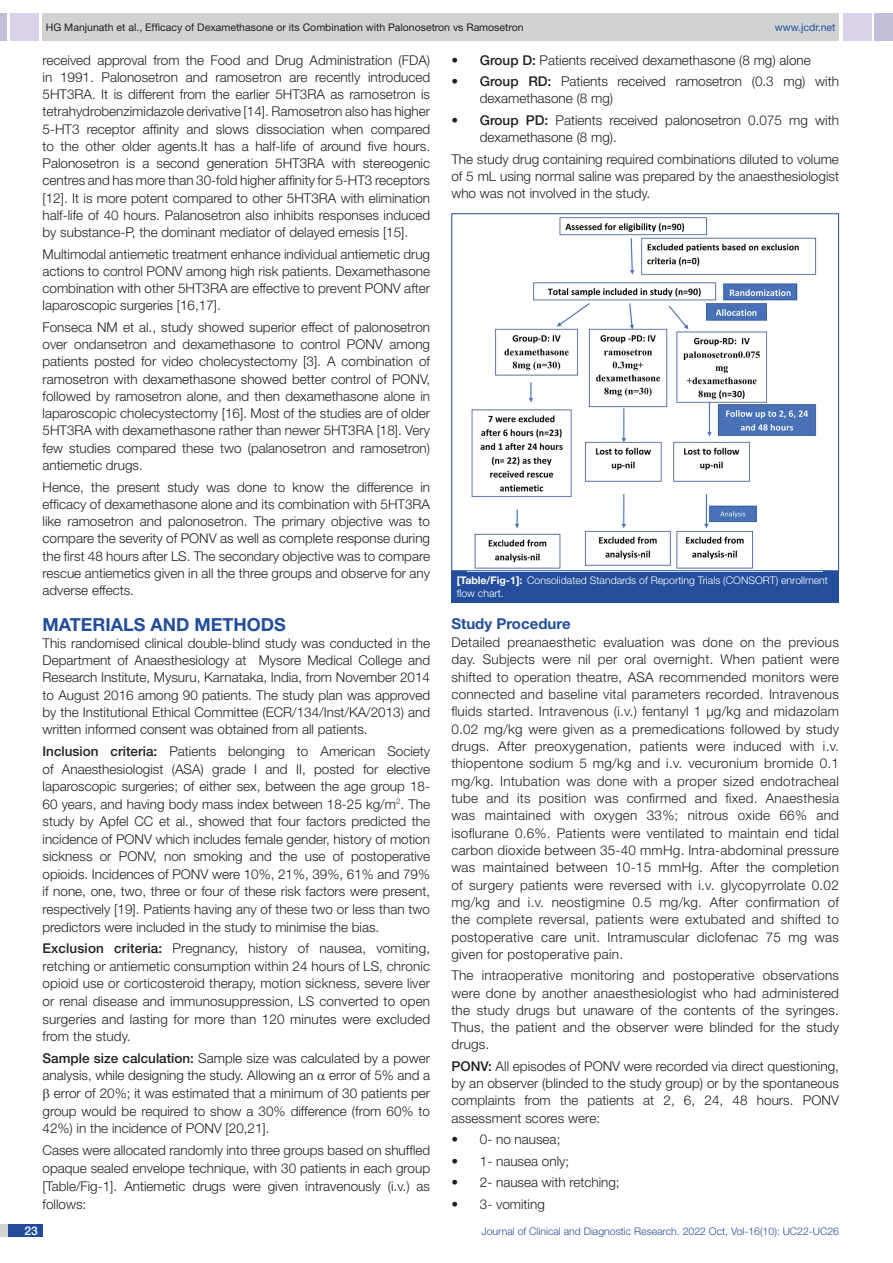
<style>
.page{position:relative;width:893px;height:1263px;background:#fff}
.page>*{position:absolute;margin:0;border:0;box-sizing:border-box;transform-origin:0 0}
.t1{font:700 18px "Helvetica Neue";color:#244e9b}
.t2{font:700 15px "Helvetica Neue";color:#244e9b}
.t3{font:300 13.5px/17.2px "Helvetica Neue";color:#231f20;text-align:justify}
.t4{font:500 12px "Helvetica Neue";color:#fff}
.t5{font:10.5px "Helvetica Neue";color:#231f20}
.t6{font:300 10.5px/12.6px "Helvetica Neue";color:#fff}
.t7{font:300 10.5px "Helvetica Neue";color:#244e9b}
.t8{font:10.5px "Helvetica Neue";color:#244e9b}
.s1{font-weight:500}
.s2{font-weight:700}
</style>
<div class="page">
<div style="left:0;top:13px;width:7px;height:28px;background:#c2bed7"></div>
<div style="left:10px;top:13px;width:29px;height:28px;background:#d9d2e8"></div>
<div style="left:43px;top:13px;width:796px;height:28px;background:#d1d2d4"></div>
<div style="left:875px;top:13px;width:18px;height:28px;background:#c2bed7"></div>
<div style="left:843px;top:13px;width:29px;height:28px;background:#d9d2e8"></div>
<div style="left:0;top:1224px;width:43px;height:13px;background:#d1d2d4"></div>
<div style="left:8px;top:1224px;width:35px;height:13px;background:#214c99"></div>
<div style="left:451px;top:571px;width:388px;height:31px;background:#244e9b"></div>
<img style="left:471px;top:217px;width:346px;height:352px">
<div style="left:451px;top:213px;width:388px;height:358px;border:1px solid #244e9b"></div>
<p class="t5" style="left:46px;top:21px;width:479px">HG Manjunath et al., Efficacy of Dexamethasone or its Combination with Palonosetron vs Ramosetron</p>
<p class="t8" style="left:775px;top:21px;width:62px">www.jcdr.net</p>
<p class="t3" style="left:43px;top:51px;width:389px">received approval from the Food and Drug Administration (FDA) in 1991. Palonosetron and ramosetron are recently introduced 5HT3RA. It is different from the earlier 5HT3RA as ramosetron is tetrahydrobenzimidazole derivative [14]. Ramosetron also has higher 5-HT3 receptor affinity and slows dissociation when compared to the other older agents.It has a half-life of around five hours.<br>Palonosetron is a second generation 5HT3RA with stereogenic centres and has more than 30-fold higher affinity for 5-HT3 receptors [12]. It is more potent compared to other 5HT3RA with elimination half-life of 40 hours. Palanosetron also inhibits responses induced by substance-P, the dominant mediator of delayed emesis [15].</p>
<p class="t3" style="left:43px;top:245px;width:389px">Multimodal antiemetic treatment enhance individual antiemetic drug actions to control PONV among high risk patients. Dexamethasone combination with other 5HT3RA are effective to prevent PONV after laparoscopic surgeries [16,17].</p>
<p class="t3" style="left:43px;top:318px;width:389px">Fonseca NM et al., study showed superior effect of palonosetron over ondansetron and dexamethasone to control PONV among patients posted for video cholecystectomy [3]. A combination of ramosetron with dexamethasone showed better control of PONV, followed by ramosetron alone, and then dexamethasone alone in laparoscopic cholecystectomy [16]. Most of the studies are of older 5HT3RA with dexamethasone rather than newer 5HT3RA [18]. Very few studies compared these two (palanosetron and ramosetron) antiemetic drugs.</p>
<p class="t3" style="left:43px;top:478px;width:389px">Hence, the present study was done to know the difference in efficacy of dexamethasone alone and its combination with 5HT3RA like ramosetron and palonosetron. The primary objective was to compare the severity of PONV as well as complete response during the first 48 hours after LS. The secondary objective was to compare rescue antiemetics given in all the three groups and observe for any adverse effects.</p>
<h1 class="t1" style="left:43px;top:613px;width:245px">MATERIALS AND METHODS</h1>
<p class="t3" style="left:43px;top:634px;width:389px">This randomised clinical double-blind study was conducted in the Department of Anaesthesiology at Mysore Medical College and Research Institute, Mysuru, Karnataka, India, from November 2014 to August 2016 among 90 patients. The study plan was approved by the Institutional Ethical Committee (ECR/134/Inst/KA/2013) and written informed consent was obtained from all patients.</p>
<p class="t3" style="left:43px;top:742px;width:389px"><span class="s1">Inclusion criteria:</span> Patients belonging to American Society of Anaesthesiologist (ASA) grade I and II, posted for elective laparoscopic surgeries; of either sex, between the age group 18- 60 years, and having body mass index between 18-25 kg/m<sup>2</sup>. The study by Apfel CC et al., showed that four factors predicted the incidence of PONV which includes female gender, history of motion sickness or PONV, non smoking and the use of postoperative opioids. Incidences of PONV were 10%, 21%, 39%, 61% and 79% if none, one, two, three or four of these risk factors were present, respectively [19]. Patients having any of these two or less than two predictors were included in the study to minimise the bias.</p>
<p class="t3" style="left:43px;top:939px;width:389px"><span class="s1">Exclusion criteria:</span> Pregnancy, history of nausea, vomiting, retching or antiemetic consumption within 24 hours of LS, chronic opioid use or corticosteroid therapy, motion sickness, severe liver or renal disease and immunosuppression, LS converted to open surgeries and lasting for more than 120 minutes were excluded from the study.</p>
<p class="t3" style="left:43px;top:1049px;width:389px"><span class="s1">Sample size calculation:</span> Sample size was calculated by a power</p>
<p class="t3" style="left:43px;top:1067px;width:389px">analysis, while designing the study. Allowing an error of 5% and a</p>
<p class="t3" style="left:54px;top:1084px;width:378px">error of 20%; it was estimated that a minimum of 30 patients per</p>
<p class="t3" style="left:43px;top:1102px;width:389px">group would be required to show a 30% difference (from 60% to</p>
<p class="t3" style="left:43px;top:1119px;width:229px">42%) in the incidence of PONV [20,21].</p>
<p class="t3" style="left:43px;top:1141px;width:389px;line-height:17.9px">Cases were allocated randomly into three groups based on shuffled opaque sealed envelope technique, with 30 patients in each group [Table/Fig-1]. Antiemetic drugs were given intravenously (i.v.) as follows:</p>
<p class="t3" style="left:451px;top:51px;width:361px">• <span class="s1">Group D:</span> Patients received dexamethasone (8 mg) alone</p>
<p class="t3" style="left:480px;top:72px;width:361px;text-indent:-28px">• <span class="s1">Group RD:</span> Patients received ramosetron (0.3 mg) with dexamethasone (8 mg)</p>
<p class="t3" style="left:480px;top:111px;width:361px;text-indent:-28px">• <span class="s1">Group PD:</span> Patients received palonosetron 0.075 mg with dexamethasone (8 mg).</p>
<p class="t3" style="left:451px;top:150px;width:389px">The study drug containing required combinations diluted to volume of 5 mL using normal saline was prepared by the anaesthesiologist who was not involved in the study.</p>
<p class="t6" style="left:457px;top:574px;width:373px"><span class="s2">[Table/Fig-1]:</span> Consolidated Standards of Reporting Trials (CONSORT) enrollment flow chart.</p>
<p class="t2" style="left:451px;top:614px;width:121px">Study Procedure</p>
<p class="t3" style="left:451px;top:633px;width:389px">Detailed preanaesthetic evaluation was done on the previous day. Subjects were nil per oral overnight. When patient were shifted to operation theatre, ASA recommended monitors were connected and baseline vital parameters recorded. Intravenous fluids started. Intravenous (i.v.) fentanyl 1 μg/kg and midazolam 0.02 mg/kg were given as a premedications followed by study drugs. After preoxygenation, patients were induced with i.v. thiopentone sodium 5 mg/kg and i.v. vecuronium bromide 0.1 mg/kg. Intubation was done with a proper sized endotracheal tube and its position was confirmed and fixed. Anaesthesia was maintained with oxygen 33%; nitrous oxide 66% and isoflurane 0.6%. Patients were ventilated to maintain end tidal carbon dioxide between 35-40 mmHg. Intra-abdominal pressure was maintained between 10-15 mmHg. After the completion of surgery patients were reversed with i.v. glycopyrrolate 0.02 mg/kg and i.v. neostigmine 0.5 mg/kg. After confirmation of the complete reversal, patients were extubated and shifted to postoperative care unit. Intramuscular diclofenac 75 mg was given for postoperative pain.</p>
<p class="t3" style="left:451px;top:967px;width:389px">The intraoperative monitoring and postoperative observations were done by another anaesthesiologist who had administered the study drugs but unaware of the contents of the syringes.<br>Thus, the patient and the observer were blinded for the study drugs.</p>
<p class="t3" style="left:451px;top:1057px;width:389px"><span class="s1">PONV:</span> All episodes of PONV were recorded via direct questioning, by an observer (blinded to the study group) or by the spontaneous complaints from the patients at 2, 6, 24, 48 hours. PONV assessment scores were:</p>
<p class="t3" style="left:451px;top:1130px;width:111px">• 0- no nausea;</p>
<p class="t3" style="left:451px;top:1152px;width:119px">• 1- nausea only;</p>
<p class="t3" style="left:451px;top:1173px;width:170px">• 2- nausea with retching;</p>
<p class="t3" style="left:451px;top:1195px;width:95px">• 3- vomiting</p>
<p class="t4" style="left:24px;top:1223px;width:15px">23</p>
<p class="t7" style="left:482px;top:1225px;width:359px">Journal of Clinical and Diagnostic Research. 2022 Oct, Vol-16(10): UC22-UC26</p>
</div>
